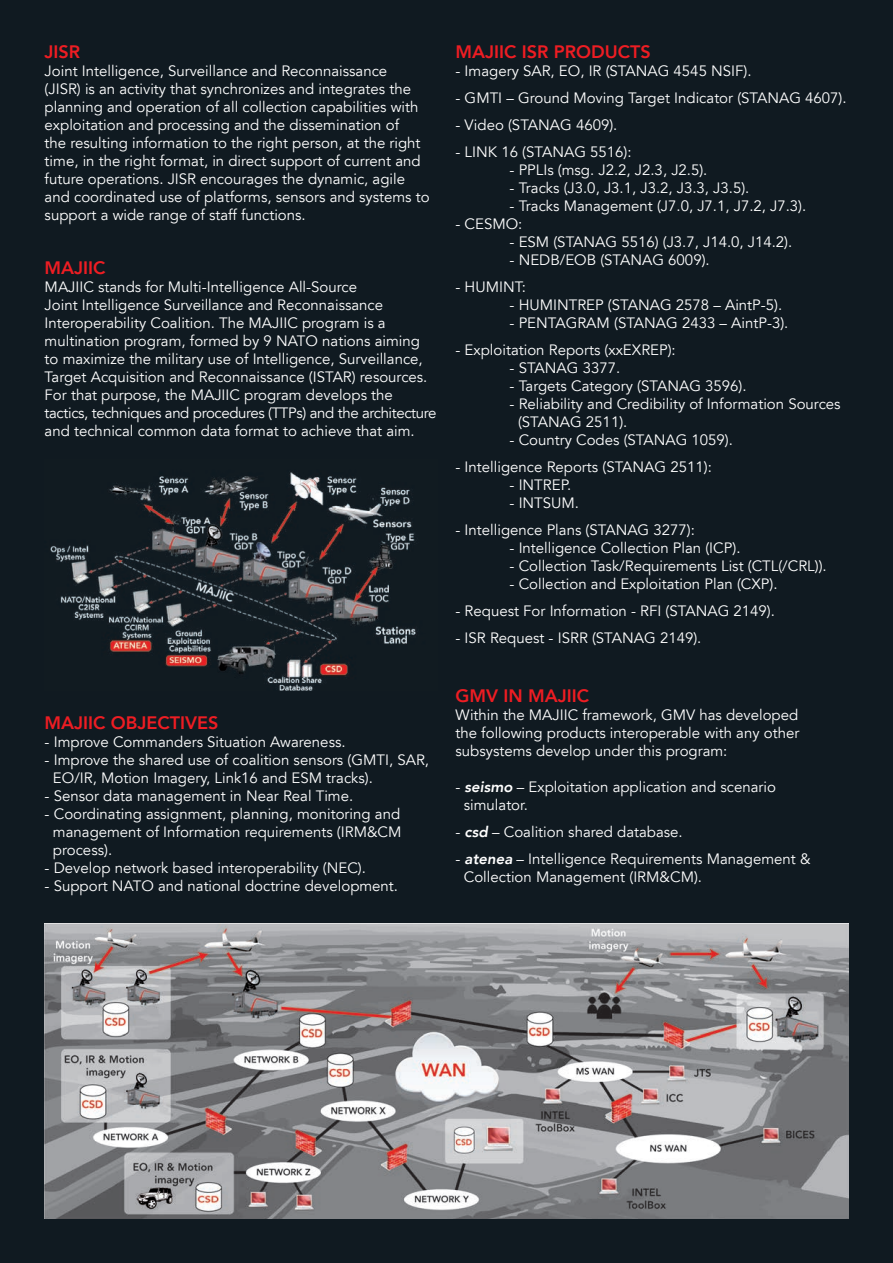
<style>
.page{position:relative;width:893px;height:1263px;background:#101a21}
.page>*{position:absolute;margin:0;border:0;box-sizing:border-box;transform-origin:0 0}
.titulo{font:800 18px "Avenir LT";color:#ee1d23}
.texto_general{font:800 18px "Avenir LT";color:#ee1d23}
.texto_general-2{font:15px/18px "Avenir LT";color:#fff}
.s1{font-weight:800;font-style:italic}
</style>
<div class="page">
<img style="left:50px;top:472px;width:366px;height:219px">
<img style="left:45px;top:924px;width:803px;height:294px">
<p class="titulo" style="left:45px;top:41px;width:37px">JISR</p>
<p class="texto_general-2" style="left:45px;top:63px;width:387px">Joint Intelligence, Surveillance and Reconnaissance<br>(JISR) is an activity that synchronizes and integrates the planning and operation of all collection capabilities with exploitation and processing and the dissemination of<br>the resulting information to the right person, at the right time, in the right format, in direct support of current and future operations. JISR encourages the dynamic, agile and coordinated use of platforms, sensors and systems to support a wide range of staff functions.</p>
<p class="titulo" style="left:45px;top:257px;width:63px">MAJIIC</p>
<p class="texto_general-2" style="left:45px;top:279px;width:393px">MAJIIC stands for Multi-Intelligence All-Source<br>Joint Intelligence Surveillance and Reconnaissance Interoperability Coalition. The MAJIIC program is a multination program, formed by 9 NATO nations aiming to maximize the military use of Intelligence, Surveillance, Target Acquisition and Reconnaissance (ISTAR) resources.<br>For that purpose, the MAJIIC program develops the tactics, techniques and procedures (TTPs) and the architecture and technical common data format to achieve that aim.</p>
<p class="texto_general" style="left:45px;top:712px;width:175px">MAJIIC OBJECTIVES</p>
<p class="texto_general-2" style="left:45px;top:733px;width:302px">- Improve Commanders Situation Awareness.</p>
<p class="texto_general-2" style="left:45px;top:751px;width:386px">- Improve the shared use of coalition sensors (GMTI, SAR,</p>
<p class="texto_general-2" style="left:53px;top:769px;width:321px">EO/IR, Motion Imagery, Link16 and ESM tracks).</p>
<p class="texto_general-2" style="left:45px;top:787px;width:310px">- Sensor data management in Near Real Time.</p>
<p class="texto_general-2" style="left:45px;top:805px;width:357px">- Coordinating assignment, planning, monitoring and</p>
<p class="texto_general-2" style="left:53px;top:823px;width:350px">management of Information requirements (IRM&amp;CM</p>
<p class="texto_general-2" style="left:53px;top:841px;width:61px">process).</p>
<p class="texto_general-2" style="left:45px;top:859px;width:323px">- Develop network based interoperability (NEC).</p>
<p class="texto_general-2" style="left:45px;top:877px;width:355px">- Support NATO and national doctrine development.</p>
<p class="titulo" style="left:455px;top:41px;width:197px">MAJIIC ISR PRODUCTS</p>
<p class="texto_general-2" style="left:455px;top:63px;width:298px">- Imagery SAR, EO, IR (STANAG 4545 NSIF).</p>
<p class="texto_general-2" style="left:455px;top:90px;width:393px">- GMTI – Ground Moving Target Indicator (STANAG 4607).</p>
<p class="texto_general-2" style="left:455px;top:117px;width:163px">- Video (STANAG 4609).</p>
<p class="texto_general-2" style="left:455px;top:144px;width:178px">- LINK 16 (STANAG 5516):</p>
<p class="texto_general-2" style="left:509px;top:162px;width:199px">- PPLIs (msg. J2.2, J2.3, J2.5).</p>
<p class="texto_general-2" style="left:509px;top:180px;width:241px">- Tracks (J3.0, J3.1, J3.2, J3.3, J3.5).</p>
<p class="texto_general-2" style="left:509px;top:198px;width:298px">- Tracks Management (J7.0, J7.1, J7.2, J7.3).</p>
<p class="texto_general-2" style="left:455px;top:216px;width:68px">- CESMO:</p>
<p class="texto_general-2" style="left:509px;top:234px;width:284px">- ESM (STANAG 5516) (J3.7, J14.0, J14.2).</p>
<p class="texto_general-2" style="left:509px;top:252px;width:202px">- NEDB/EOB (STANAG 6009).</p>
<p class="texto_general-2" style="left:455px;top:279px;width:72px">- HUMINT:</p>
<p class="texto_general-2" style="left:509px;top:297px;width:274px">- HUMINTREP (STANAG 2578 – AintP-5).</p>
<p class="texto_general-2" style="left:509px;top:315px;width:280px">- PENTAGRAM (STANAG 2433 – AintP-3).</p>
<p class="texto_general-2" style="left:455px;top:342px;width:222px">- Exploitation Reports (xxEXREP):</p>
<p class="texto_general-2" style="left:509px;top:360px;width:112px">- STANAG 3377.</p>
<p class="texto_general-2" style="left:509px;top:378px;width:239px">- Targets Category (STANAG 3596).</p>
<p class="texto_general-2" style="left:509px;top:396px;width:333px">- Reliability and Credibility of Information Sources</p>
<p class="texto_general-2" style="left:518px;top:414px;width:111px">(STANAG 2511).</p>
<p class="texto_general-2" style="left:509px;top:432px;width:225px">- Country Codes (STANAG 1059).</p>
<p class="texto_general-2" style="left:455px;top:459px;width:258px">- Intelligence Reports (STANAG 2511):</p>
<p class="texto_general-2" style="left:509px;top:477px;width:63px">- INTREP.</p>
<p class="texto_general-2" style="left:509px;top:495px;width:71px">- INTSUM.</p>
<p class="texto_general-2" style="left:455px;top:522px;width:241px">- Intelligence Plans (STANAG 3277):</p>
<p class="texto_general-2" style="left:509px;top:540px;width:232px">- Intelligence Collection Plan (ICP).</p>
<p class="texto_general-2" style="left:509px;top:558px;width:319px">- Collection Task/Requirements List (CTL(/CRL)).</p>
<p class="texto_general-2" style="left:509px;top:576px;width:270px">- Collection and Exploitation Plan (CXP).</p>
<p class="texto_general-2" style="left:455px;top:603px;width:321px">- Request For Information - RFI (STANAG 2149).</p>
<p class="texto_general-2" style="left:455px;top:630px;width:247px">- ISR Request - ISRR (STANAG 2149).</p>
<p class="titulo" style="left:455px;top:685px;width:135px">GMV IN MAJIIC</p>
<p class="texto_general-2" style="left:455px;top:706px;width:345px;text-align:justify">Within the MAJIIC framework, GMV has developed the following products interoperable with any other subsystems develop under this program:</p>
<p class="texto_general-2" style="left:455px;top:778px;width:322px">- <span class="s1">seismo</span> – Exploitation application and scenario</p>
<p class="texto_general-2" style="left:464px;top:796px;width:66px">simulator.</p>
<p class="texto_general-2" style="left:455px;top:823px;width:229px">- <span class="s1">csd</span> – Coalition shared database.</p>
<p class="texto_general-2" style="left:455px;top:850px;width:357px">- <span class="s1">atenea</span> – Intelligence Requirements Management &amp;</p>
<p class="texto_general-2" style="left:464px;top:868px;width:240px">Collection Management (IRM&amp;CM).</p>
</div>
